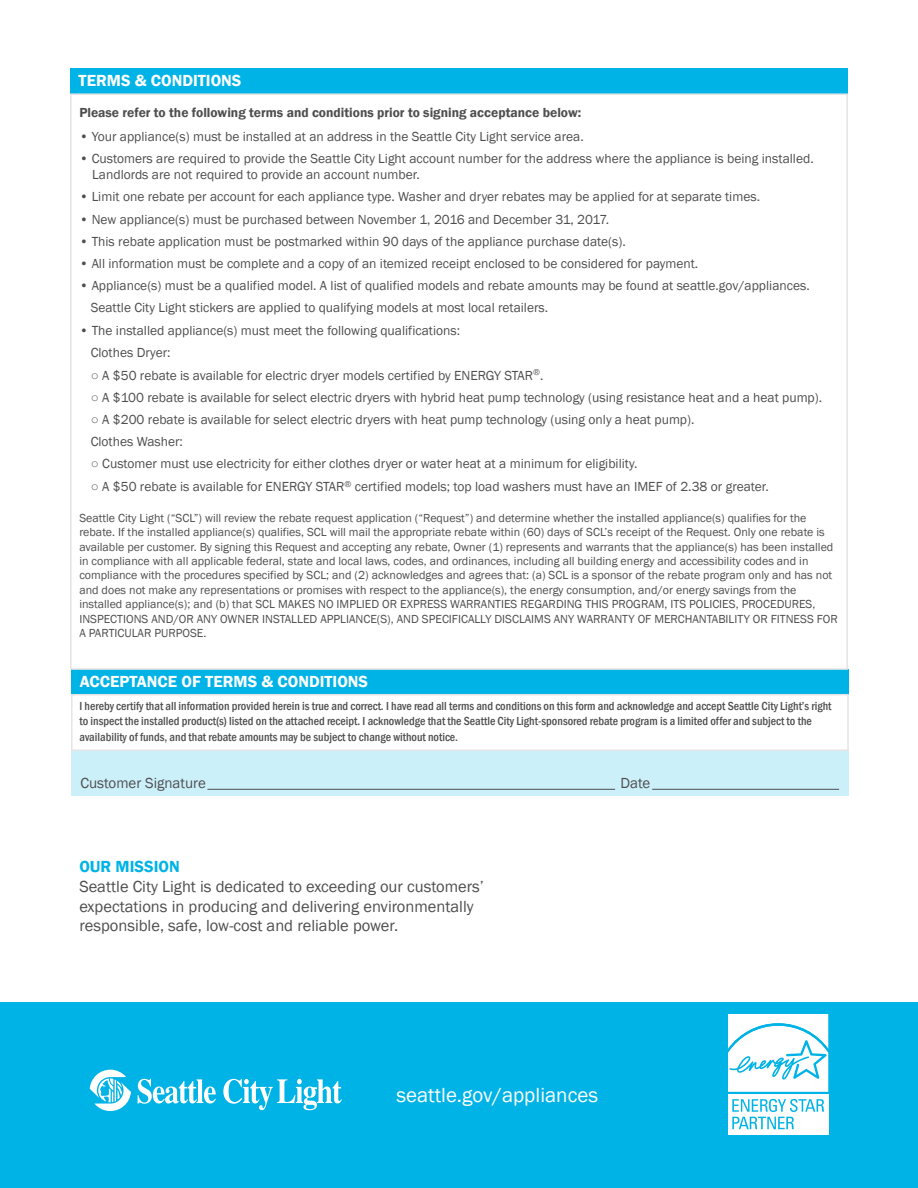
<style>
.page{position:relative;width:918px;height:1188px;background:#fff}
.page>*{position:absolute;margin:0;border:0;box-sizing:border-box;transform-origin:0 0}
.t1{font:21px "Franklin Gothic";color:#fff}
.t2{font:16.5px/19.8px "Franklin Gothic";color:#4e4e4f}
.t3{font:600 16.5px "Franklin Gothic";color:#fff}
.t4{font:600 16.5px "Franklin Gothic";color:#00b3e6}
.t5{font:15px "Franklin Gothic";color:#4e4e4f}
.t6{font:13.5px/22.2px "Franklin Gothic";color:#4e4e4f}
.t7{font:600 13.5px "Franklin Gothic";color:#4e4e4f}
.t8{font:12px/14.4px "Franklin Gothic";color:#4e4e4f}
.t9{font:500 condensed 12px/15.8px "Franklin Gothic";color:#4e4e4f}
</style>
<div class="page">
<div style="left:71px;top:750px;width:778px;height:46px;background:#ccf0fa"></div>
<div style="left:0;top:1003px;width:918px;height:185px;background:#00b3e6"></div>
<div style="left:71px;top:669px;width:778px;height:26px;background:#00b3e6"></div>
<div style="left:71px;top:694px;width:778px;height:57px;border:2px solid #e4e4e5"></div>
<hr style="left:207px;top:789px;width:408px;height:1px;background:#4e4e4f">
<hr style="left:652px;top:789px;width:187px;height:1px;background:#4e4e4f">
<svg style="left:90px;top:1070px;width:41px;height:41px"></svg>
<svg style="left:138px;top:1079px;width:78px;height:25px"></svg>
<svg style="left:223px;top:1079px;width:119px;height:31px"></svg>
<div style="left:728px;top:1094px;width:100px;height:40px;background:#fff"></div>
<svg style="left:728px;top:1014px;width:100px;height:78px;background:#dcf4fb"></svg>
<svg style="left:732px;top:1099px;width:92px;height:30px"></svg>
<div style="left:70px;top:69px;width:778px;height:25px;background:#00b3e6"></div>
<p class="t3" style="left:79px;top:71px;width:164px">TERMS &amp; CONDITIONS</p>
<p class="t7" style="left:79px;top:105px;width:503px">Please refer to the following terms and conditions prior to signing acceptance below:</p>
<p class="t6" style="left:79px;top:126px;width:506px">• Your appliance(s) must be installed at an address in the Seattle City Light service area.</p>
<p class="t6" style="left:92px;top:151px;width:723px;line-height:16.2px;text-indent:-13px">• Customers are required to provide the Seattle City Light account number for the address where the appliance is being installed.<br>Landlords are not required to provide an account number.</p>
<p class="t6" style="left:79px;top:186px;width:682px">• Limit one rebate per account for each appliance type. Washer and dryer rebates may be applied for at separate times.</p>
<p class="t6" style="left:79px;top:208px;width:532px">• New appliance(s) must be purchased between November 1, 2016 and December 31, 2017.</p>
<p class="t6" style="left:79px;top:231px;width:548px">• This rebate application must be postmarked within 90 days of the appliance purchase date(s).</p>
<p class="t6" style="left:79px;top:253px;width:620px">• All information must be complete and a copy of an itemized receipt enclosed to be considered for payment.</p>
<p class="t6" style="left:91px;top:275px;width:721px;text-indent:-11px">• Appliance(s) must be a qualified model. A list of qualified models and rebate amounts may be found at seattle.gov/appliances.<br>Seattle City Light stickers are applied to qualifying models at most local retailers.</p>
<p class="t6" style="left:91px;top:319px;width:371px;text-indent:-11px">• The installed appliance(s) must meet the following qualifications:<br>Clothes Dryer:</p>
<p class="t6" style="left:91px;top:364px;width:454px">○ A $50 rebate is available for electric dryer models certified by ENERGY STAR<sup>®</sup>.</p>
<p class="t6" style="left:91px;top:387px;width:733px">○ A $100 rebate is available for select electric dryers with hybrid heat pump technology (using resistance heat and a heat pump).</p>
<p class="t6" style="left:91px;top:409px;width:605px">○ A $200 rebate is available for select electric dryers with heat pump technology (using only a heat pump).<br>Clothes Washer:</p>
<p class="t6" style="left:91px;top:453px;width:548px">○ Customer must use electricity for either clothes dryer or water heat at a minimum for eligibility.</p>
<p class="t6" style="left:91px;top:476px;width:680px">○ A $50 rebate is available for ENERGY STAR<sup>®</sup> certified models; top load washers must have an IMEF of 2.38 or greater.</p>
<p class="t8" style="left:79px;top:511px;width:760px">Seattle City Light (“SCL”) will review the rebate request application (“Request”) and determine whether the installed appliance(s) qualifies for the rebate. If the installed appliance(s) qualifies, SCL will mail the appropriate rebate within (60) days of SCL’s receipt of the Request. Only one rebate is available per customer. By signing this Request and accepting any rebate, Owner (1) represents and warrants that the appliance(s) has been installed in compliance with all applicable federal, state and local laws, codes, and ordinances, including all building energy and accessibility codes and in compliance with the procedures specified by SCL; and (2) acknowledges and agrees that: (a) SCL is a sponsor of the rebate program only and has not and does not make any representations or promises with respect to the appliance(s), the energy consumption, and/or energy savings from the installed appliance(s); and (b) that SCL MAKES NO IMPLIED OR EXPRESS WARRANTIES REGARDING THIS PROGRAM, ITS POLICIES, PROCEDURES, INSPECTIONS AND/OR ANY OWNER INSTALLED APPLIANCE(S), AND SPECIFICALLY DISCLAIMS ANY WARRANTY OF MERCHANTABILITY OR FITNESS FOR A PARTICULAR PURPOSE.</p>
<p class="t3" style="left:80px;top:671px;width:290px">ACCEPTANCE OF TERMS &amp; CONDITIONS</p>
<p class="t9" style="left:80px;top:698px;width:754px">I hereby certify that all information provided herein is true and correct. I have read all terms and conditions on this form and acknowledge and accept Seattle City Light’s right to inspect the installed product(s) listed on the attached receipt. I acknowledge that the Seattle City Light-sponsored rebate program is a limited offer and subject to the availability of funds, and that rebate amounts may be subject to change without notice.</p>
<p class="t5" style="left:80px;top:773px;width:127px">Customer Signature</p>
<p class="t5" style="left:620px;top:773px;width:31px">Date</p>
<p class="t4" style="left:79px;top:856px;width:102px">OUR MISSION</p>
<p class="t2" style="left:79px;top:877px;width:406px">Seattle City Light is dedicated to exceeding our customers’ expectations in producing and delivering environmentally responsible, safe, low-cost and reliable power.</p>
<h1 class="t1" style="left:396px;top:1082px;width:203px">seattle.gov/appliances</h1>
</div>
